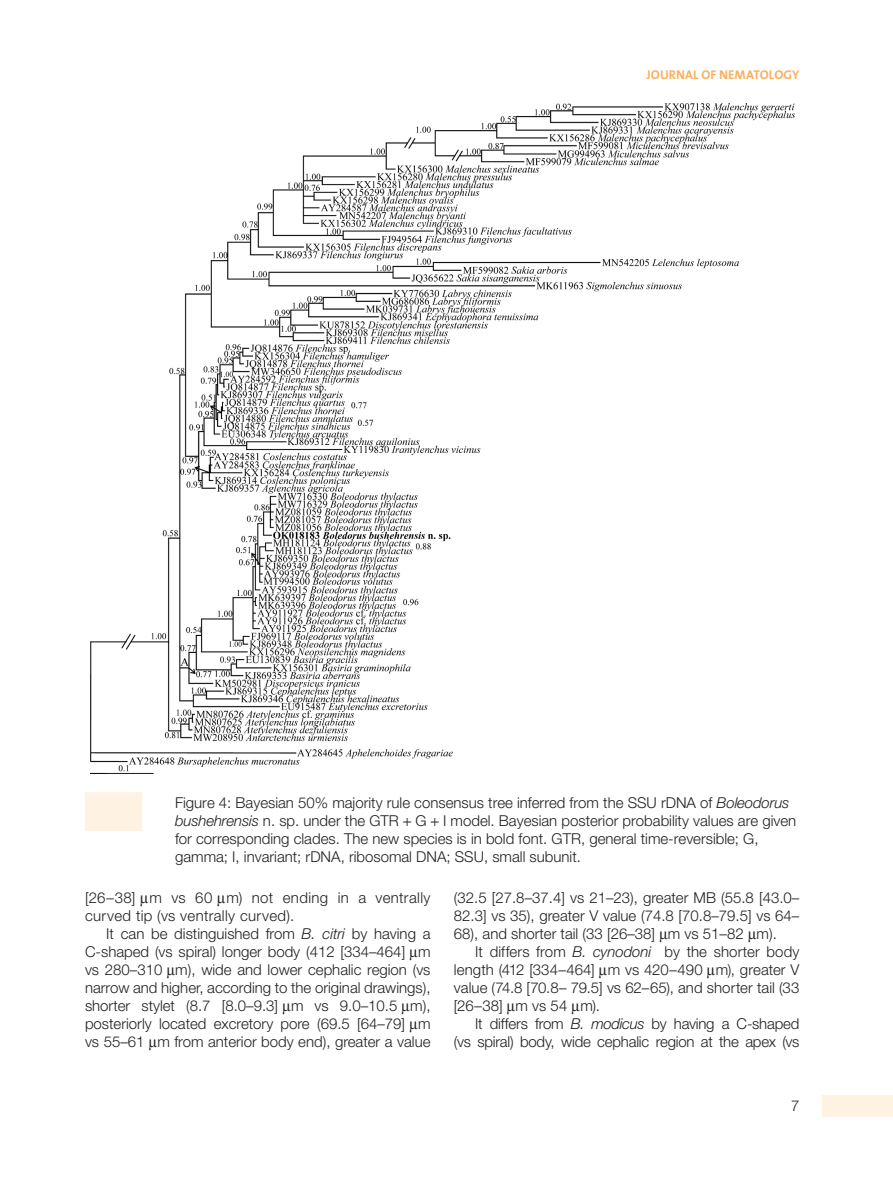
<style>
.page{position:relative;width:893px;height:1178px;background:#fff}
.page>*{position:absolute;margin:0;border:0;box-sizing:border-box;transform-origin:0 0}
.Para_indent{font:300 15px/18px "Helvetica Neue LT Pro";color:#231f20;text-align:justify}
.Figure_caption{font:300 15px/18px "Helvetica Neue LT Pro";color:#231f20}
.Para_indent-2{font:300 15px/18px "Helvetica Neue LT Pro";letter-spacing:.025em;color:#231f20}
.t1{font:700 12.75px "The Mix";letter-spacing:.01em;color:#fab05f}
.s1{font-family:"Helvetica Neue LT Std";font-style:italic}
</style>
<div class="page">
<div style="left:823px;top:1095px;width:70px;height:21px;background:#fef2e3"></div>
<div style="left:85px;top:792px;width:57px;height:39px;background:#fef2e3"></div>
<img style="left:90px;top:104px;width:704px;height:670px">
<p class="t1" style="left:646px;top:64px;width:154px">JOURNAL OF NEMATOLOGY</p>
<p class="Figure_caption" style="left:175px;top:794px;width:623px">Figure 4: Bayesian 50% majority rule consensus tree inferred from the SSU rDNA of <span class="s1">Boleodorus bushehrensis</span> n. sp. under the GTR G I model. Bayesian posterior probability values are given for corresponding clades. The new species is in bold font. GTR, general time-reversible; G, gamma; I, invariant; rDNA, ribosomal DNA; SSU, small subunit.</p>
<p class="Para_indent-2" style="left:85px;top:888px;width:347px">[26–38] m vs 60 m) not ending in a ventrally curved tip (vs ventrally curved).</p>
<p class="Para_indent" style="left:85px;top:924px;width:347px;text-indent:21px">It can be distinguished from <span class="s1">B. citri</span> by having a C-shaped (vs spiral) longer body (412 [334–464] m vs 280–310 m), wide and lower cephalic region (vs narrow and higher, according to the original drawings), shorter stylet (8.7 [8.0–9.3] m vs 9.0–10.5 m), posteriorly located excretory pore (69.5 [64–79] m vs 55–61 m from anterior body end), greater a value</p>
<p class="Para_indent" style="left:454px;top:888px;width:347px">(32.5 [27.8–37.4] vs 21–23), greater MB (55.8 [43.0– 82.3] vs 35), greater V value (74.8 [70.8–79.5] vs 64– 68), and shorter tail (33 [26–38] m vs 51–82 m).</p>
<p class="Para_indent" style="left:454px;top:942px;width:347px;text-indent:21px">It differs from <span class="s1">B. cynodoni</span> by the shorter body length (412 [334–464] m vs 420–490 m), greater V value (74.8 [70.8– 79.5] vs 62–65), and shorter tail (33 [26–38] m vs 54 m).</p>
<p class="Para_indent" style="left:454px;top:1014px;width:347px;text-align:right">It differs from <span class="s1">B. modicus</span> by having a C-shaped<br>(vs spiral) body, wide cephalic region at the apex (vs</p>
<p class="Para_indent" style="left:791px;top:1096px;width:10px">7</p>
</div>
